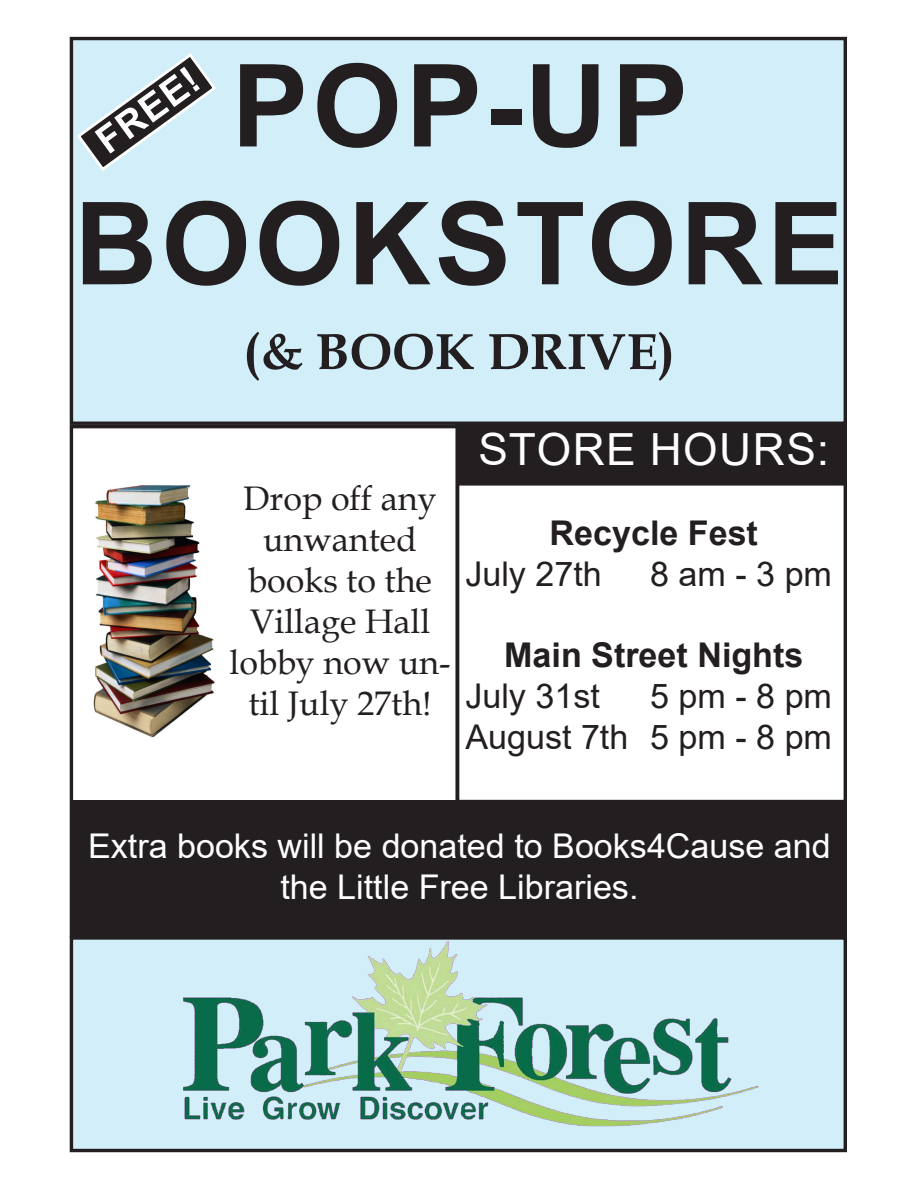
<style>
.page{position:relative;width:918px;height:1188px;background:#fff}
.page>*{position:absolute;margin:0;border:0;box-sizing:border-box;transform-origin:0 0}
.t1{font:700 114.9px/137.9px "Arial";letter-spacing:.035em;color:#231f20;text-align:center}
.t2{font:700 51.15px "Book Antiqua";color:#231f20}
.t3{font:44.25px "Arial";letter-spacing:.035em;color:#fff}
.t4{font:700 37.5px "Arial";color:#fff}
.t5{font:34.05px/41px "Book Antiqua";color:#231f20;text-align:center}
.t6{font:34.05px/41px "Arial";color:#fff;text-align:center}
.t7{font:700 34.05px/41px "Arial";color:#231f20}
.t8{font:34.05px/41px "Arial";color:#231f20;text-align:right}
.s1{font-weight:400}
</style>
<div class="page">
<div style="left:71px;top:938px;width:774px;height:213px;background:#d1eef9"></div>
<div style="left:70px;top:936px;width:777px;height:216px;border:3px solid #231f20"></div>
<div style="left:70px;top:425px;width:389px;height:378px;border:3px solid #231f20"></div>
<img style="left:93px;top:485px;width:122px;height:253px">
<div style="left:71px;top:39px;width:774px;height:384px;background:#d1eef9"></div>
<div style="left:70px;top:37px;width:777px;height:388px;border:3px solid #231f20"></div>
<div style="left:458px;top:427px;width:386px;height:58px;background:#231f20"></div>
<div style="left:456px;top:424px;width:391px;height:379px;border:3px solid #231f20"></div>
<div style="left:70px;top:804px;width:776px;height:133px;background:#231f20"></div>
<div style="left:70px;top:803px;width:777px;height:134px;border:1px solid #231f20"></div>
<svg style="left:77px;top:53px;width:139px;height:118px"></svg>
<img style="left:184px;top:942px;width:575px;height:185px">
<p class="t1" style="left:74px;top:38px;width:771px">POP-UP<br>BOOKSTORE</p>
<p class="t4" style="left:85px;top:123px;width:119px;rotate:-36deg">FREE!</p>
<p class="t2" style="left:243px;top:317px;width:433px">(&amp; BOOK DRIVE)</p>
<p class="t5" style="left:230px;top:477px;width:222px">Drop off any unwanted books to the<br>Village Hall lobby now un&shy;til July 27th!</p>
<p class="t3" style="left:479px;top:419px;width:352px">STORE HOURS:</p>
<p class="t7" style="left:465px;top:513px;width:294px;text-indent:84px">Recycle Fest<br><span class="s1">July 27th</span></p>
<p class="t8" style="left:650px;top:553px;width:183px">8 am - 3 pm</p>
<p class="t7" style="left:465px;top:635px;width:340px;text-indent:39px">Main Street Nights<br><span class="s1">July 31st</span></p>
<p class="t8" style="left:465px;top:676px;width:368px">5 pm - 8 pm<br>August 7th 5 pm - 8 pm</p>
<p class="t6" style="left:88px;top:825px;width:744px">Extra books will be donated to Books4Cause and the Little Free Libraries.</p>
</div>
